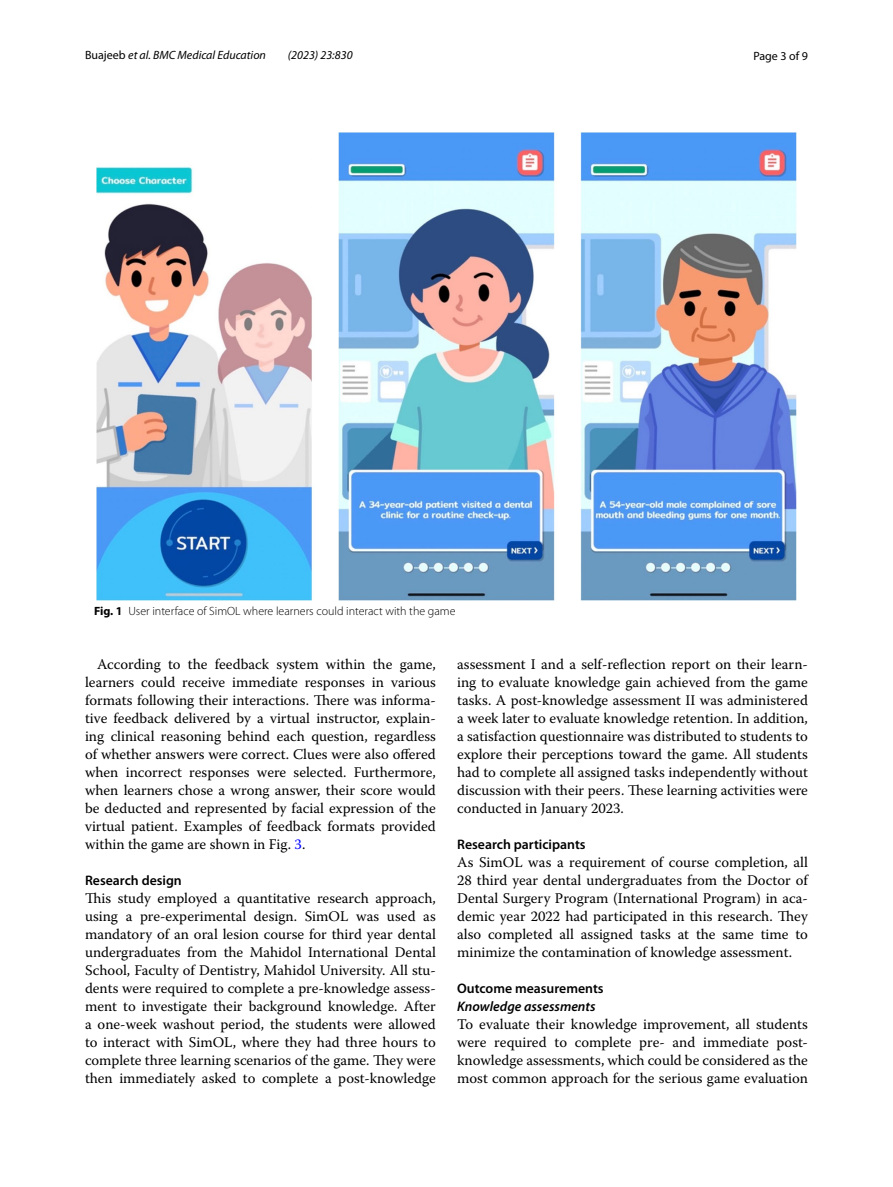
<style>
.page{position:relative;width:893px;height:1187px;background:#fff}
.page>*{position:absolute;margin:0;border:0;box-sizing:border-box;transform-origin:0 0}
.t1{font:14.7px/18px "Warnock Pro";color:#000;text-align:justify}
.t2{font:600 13.8px "Myriad Pro";color:#000}
.t3{font:italic 600 13.8px "Myriad Pro";color:#000}
.t4{font:300 12px "Myriad Pro";color:#000}
.t5{font:italic 12px "Myriad Pro";color:#000}
.t6{font:12px "Myriad Pro";color:#000}
.s1{font-style:normal}
.s2{font-weight:700}
.s3{color:#00f}
</style>
<div class="page">
<img style="left:96px;top:133px;width:701px;height:467px">
<p class="t5" style="left:85px;top:48px;width:182px"><span class="s1">Buajeeb</span> et al. BMC Medical Education</p>
<p class="t5" style="left:288px;top:48px;width:66px">(2023) 23:830</p>
<p class="t6" style="left:753px;top:48px;width:56px">Page 3 of 9</p>
<p class="t4" style="left:94px;top:604px;width:363px"><span class="s2">Fig. 1</span> User interface of SimOL where learners could interact with the game</p>
<p class="t1" style="left:85px;top:654px;width:352px;text-indent:12px">According to the feedback system within the game, learners could receive immediate responses in various formats following their interactions. There was informa&shy;tive feedback delivered by a virtual instructor, explain&shy;ing clinical reasoning behind each question, regardless of whether answers were correct. Clues were also offered when incorrect responses were selected. Furthermore, when learners chose a wrong answer, their score would be deducted and represented by facial expression of the virtual patient. Examples of feedback formats provided within the game are shown in Fig. <span class="s3">3</span>.</p>
<p class="t2" style="left:85px;top:871px;width:98px">Research design</p>
<p class="t1" style="left:85px;top:888px;width:352px">This study employed a quantitative research approach, using a pre-experimental design. SimOL was used as mandatory of an oral lesion course for third year dental undergraduates from the Mahidol International Dental School, Faculty of Dentistry, Mahidol University. All stu&shy;dents were required to complete a pre-knowledge assess&shy;ment to investigate their background knowledge. After a one-week washout period, the students were allowed to interact with SimOL, where they had three hours to complete three learning scenarios of the game. They were then immediately asked to complete a post-knowledge</p>
<p class="t1" style="left:457px;top:654px;width:352px">assessment I and a self-reflection report on their learn&shy;ing to evaluate knowledge gain achieved from the game tasks. A post-knowledge assessment II was administered a week later to evaluate knowledge retention. In addition, a satisfaction questionnaire was distributed to students to explore their perceptions toward the game. All students had to complete all assigned tasks independently without discussion with their peers. These learning activities were conducted in January 2023.</p>
<p class="t2" style="left:457px;top:835px;width:130px">Research participants</p>
<p class="t1" style="left:457px;top:852px;width:352px">As SimOL was a requirement of course completion, all 28 third year dental undergraduates from the Doctor of Dental Surgery Program (International Program) in aca&shy;demic year 2022 had participated in this research. They also completed all assigned tasks at the same time to minimize the contamination of knowledge assessment.</p>
<p class="t2" style="left:457px;top:979px;width:148px">Outcome measurements</p>
<p class="t3" style="left:457px;top:997px;width:140px">Knowledge assessments</p>
<p class="t1" style="left:457px;top:1014px;width:352px">To evaluate their knowledge improvement, all students were required to complete pre- and immediate post&shy;knowledge assessments, which could be considered as the most common approach for the serious game evaluation</p>
</div>
